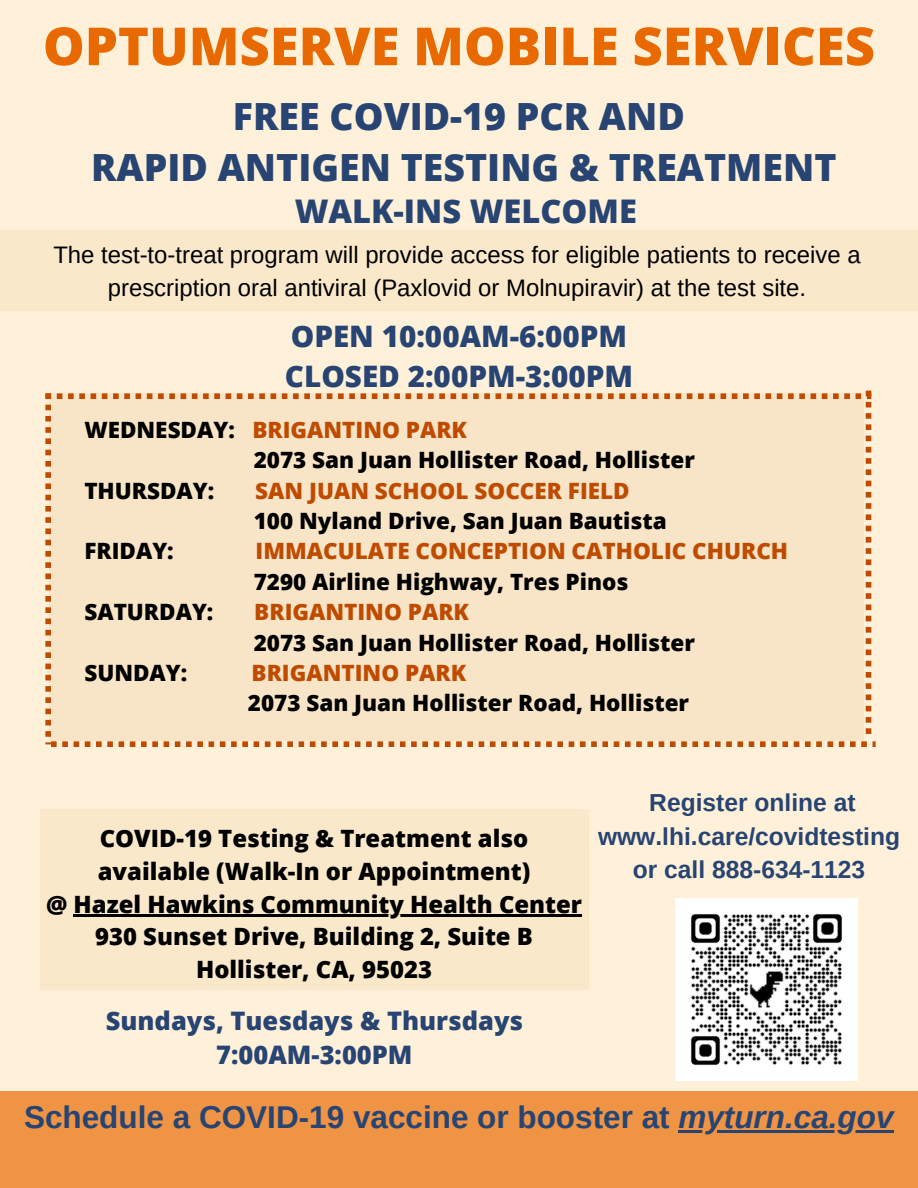
<style>
.page{position:relative;width:918px;height:1188px;background:#fff1d9}
.page>*{position:absolute;margin:0;border:0;box-sizing:border-box;transform-origin:0 0}
.t1{font:800 52.5px "Open Sans";color:#e86900}
.t2{font:800 37.5px/51.8px "Open Sans";color:#274472;text-align:center}
.t3{font:800 32.55px "Open Sans";color:#274472}
.t4{font:700 31.5px "Arimo";color:#274472}
.t5{font:800 29.55px/40.5px "Open Sans";color:#274472}
.t6{font:800 25.5px/34.8px "Open Sans";color:#274472;text-align:center}
.t7{font:700 24.6px/33.8px "Arimo";color:#274472;text-align:center}
.t8{font:800 23.85px/32.7px "Open Sans";color:#000;text-align:center}
.t9{font:23.85px/32.7px "Arimo";color:#000;text-align:center}
.t10{font:800 22.5px "Open Sans";color:#000}
.t11{font:800 22.5px "Open Sans";color:#bf4b00}
.s1{color:#000}
.s2{font-style:italic}
</style>
<div class="page">
<div style="left:0;top:230px;width:918px;height:81px;background:#f8e4c6"></div>
<div style="left:45px;top:391px;width:831px;height:356px;background:#f8e4c6"></div>
<div style="left:0;top:1092px;width:918px;height:96px;background:#ef9344"></div>
<img style="left:676px;top:898px;width:182px;height:183px">
<hr style="left:678px;top:1130px;width:216px;height:2px;background:#274472">
<div style="left:40px;top:810px;width:549px;height:180px;background:#f8e4c6"></div>
<hr style="left:74px;top:915px;width:508px;height:2px;background:#000">
<h1 class="t1" style="left:43px;top:6px;width:834px">OPTUMSERVE MOBILE SERVICES</h1>
<h2 class="t2" style="left:91px;top:88px;width:747px">FREE COVID-19 PCR AND<br>RAPID ANTIGEN TESTING &amp; TREATMENT</h2>
<h3 class="t3" style="left:295px;top:186px;width:344px">WALK-INS WELCOME</h3>
<p class="t9" style="left:53px;top:239px;width:809px">The test-to-treat program will provide access for eligible patients to receive a prescription oral antiviral (Paxlovid or Molnupiravir) at the test site.</p>
<h3 class="t5" style="left:285px;top:314px;width:350px">OPEN 10:00AM-6:00PM<br>CLOSED 2:00PM-3:00PM</h3>
<p class="t11" style="left:84px;top:413px;width:384px"><span class="s1">WEDNESDAY:</span> BRIGANTINO PARK</p>
<p class="t10" style="left:254px;top:443px;width:443px">2073 San Juan Hollister Road, Hollister</p>
<p class="t10" style="left:84px;top:473px;width:131px">THURSDAY:</p>
<p class="t11" style="left:255px;top:473px;width:376px">SAN JUAN SCHOOL SOCCER FIELD</p>
<p class="t10" style="left:254px;top:504px;width:415px">100 Nyland Drive, San Juan Bautista</p>
<p class="t10" style="left:84px;top:534px;width:91px">FRIDAY:</p>
<p class="t11" style="left:256px;top:534px;width:534px">IMMACULATE CONCEPTION CATHOLIC CHURCH</p>
<p class="t10" style="left:254px;top:565px;width:376px">7290 Airline Highway, Tres Pinos</p>
<p class="t10" style="left:84px;top:595px;width:131px">SATURDAY:</p>
<p class="t11" style="left:254px;top:595px;width:216px">BRIGANTINO PARK</p>
<p class="t10" style="left:254px;top:625px;width:443px">2073 San Juan Hollister Road, Hollister</p>
<p class="t10" style="left:84px;top:656px;width:104px">SUNDAY:</p>
<p class="t11" style="left:252px;top:656px;width:216px">BRIGANTINO PARK</p>
<p class="t10" style="left:248px;top:686px;width:443px">2073 San Juan Hollister Road, Hollister</p>
<p class="t8" style="left:46px;top:821px;width:537px">COVID-19 Testing &amp; Treatment also available (Walk-In or Appointment)<br>@ Hazel Hawkins Community Health Center 930 Sunset Drive, Building 2, Suite B Hollister, CA, 95023</p>
<p class="t6" style="left:106px;top:1002px;width:419px">Sundays, Tuesdays &amp; Thursdays<br>7:00AM-3:00PM</p>
<p class="t7" style="left:598px;top:786px;width:304px">Register online at www.lhi.care/covidtesting or call 888-634-1123</p>
<h3 class="t4" style="left:24px;top:1095px;width:871px">Schedule a COVID-19 vaccine or booster at <span class="s2">myturn.ca.gov</span></h3>
</div>
